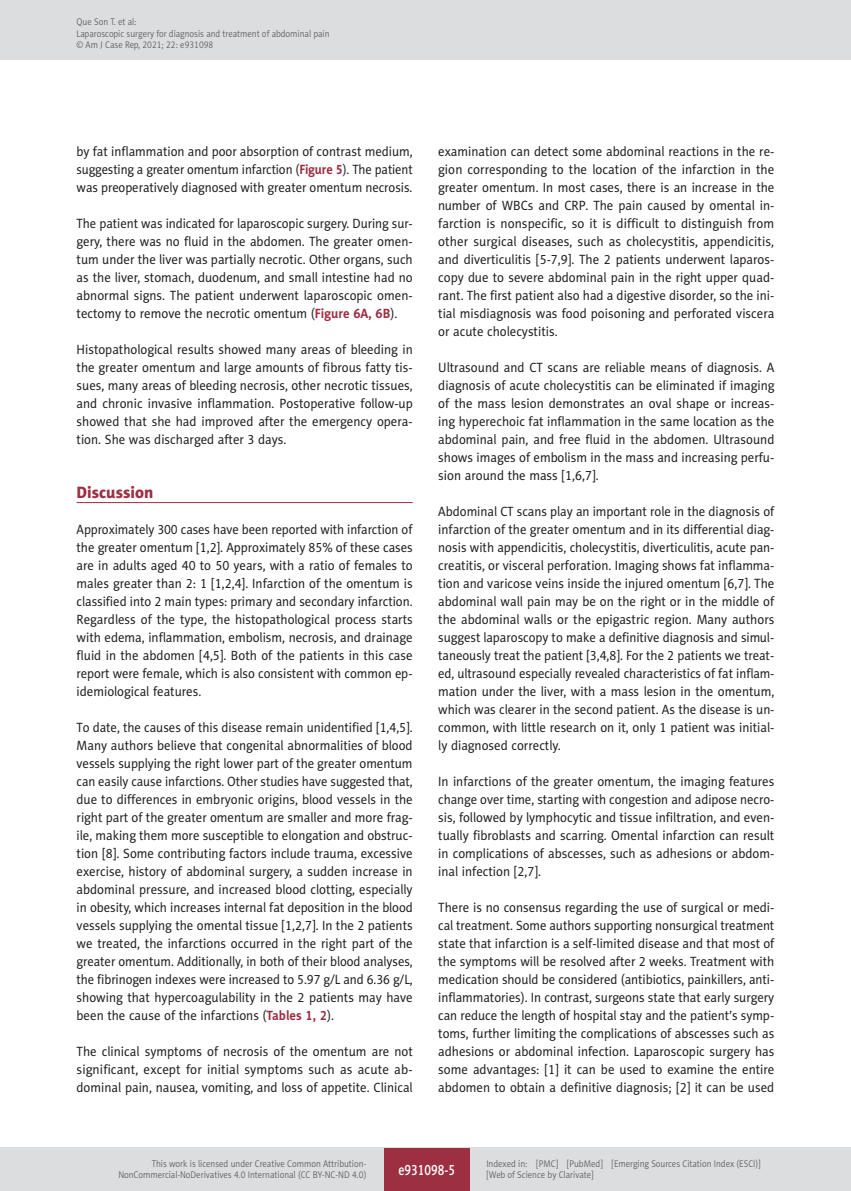
<style>
.page{position:relative;width:851px;height:1191px;background:#fff}
.page>*{position:absolute;margin:0;border:0;box-sizing:border-box;transform-origin:0 0}
.AJCR_Headline_1{font:16.5px "Naomi Sans EFN Heavy";color:#9d2f42}
.t1{font:15px "Naomi Sans EFN Medium";color:#fff;scale:.8 1}
.AJCR_Body{font:13.5px/18px "Naomi Sans EFN";color:#231f20;text-align:justify;scale:.95 1}
.AJCR_Body-2{font:13.5px/18px "Naomi Sans EFN";color:#231f20;text-align:justify;scale:.94 1}
.t2{font:9.75px/11.2px "Naomi Sans EFN Light";color:#57585a;scale:.9 1}
.s1{font-weight:700;color:#9d2f42}
</style>
<div class="page">
<hr style="left:77px;top:502px;width:335px;height:1px;background:#9d2f42">
<div style="left:0;top:0;width:850px;height:60px;background:#dcdddf"></div>
<div style="left:0;top:1148px;width:850px;height:43px;background:#dcdddf"></div>
<div style="left:384px;top:1147px;width:85px;height:43px;background:#9d2f42"></div>
<p class="t2" style="left:77px;top:16px;width:282px">Que Son T. et al:<br>Laparoscopic surgery for diagnosis and treatment of abdominal pain © Am J Case Rep, 2021; 22: e931098</p>
<p class="AJCR_Body" style="left:77px;top:142px;width:355px">by fat inflammation and poor absorption of contrast medium, suggesting a greater omentum infarction (<span class="s1">Figure 5</span>). The patient was preoperatively diagnosed with greater omentum necrosis.</p>
<p class="AJCR_Body-2" style="left:77px;top:214px;width:359px">The patient was indicated for laparoscopic surgery. During sur&shy;gery, there was no fluid in the abdomen. The greater omen&shy;tum under the liver was partially necrotic. Other organs, such as the liver, stomach, duodenum, and small intestine had no abnormal signs. The patient underwent laparoscopic omen&shy;tectomy to remove the necrotic omentum (<span class="s1">Figure 6A, 6B</span>).</p>
<p class="AJCR_Body" style="left:77px;top:340px;width:355px">Histopathological results showed many areas of bleeding in the greater omentum and large amounts of fibrous fatty tis&shy;sues, many areas of bleeding necrosis, other necrotic tissues, and chronic invasive inflammation. Postoperative follow-up showed that she had improved after the emergency opera&shy;tion. She was discharged after 3 days.</p>
<p class="AJCR_Headline_1" style="left:77px;top:482px;width:78px">Discussion</p>
<p class="AJCR_Body-2" style="left:77px;top:520px;width:359px">Approximately 300 cases have been reported with infarction of the greater omentum [1,2]. Approximately 85% of these cases are in adults aged 40 to 50 years, with a ratio of females to males greater than 2: 1 [1,2,4]. Infarction of the omentum is classified into 2 main types: primary and secondary infarction.<br>Regardless of the type, the histopathological process starts with edema, inflammation, embolism, necrosis, and drainage fluid in the abdomen [4,5]. Both of the patients in this case report were female, which is also consistent with common ep&shy;idemiological features.</p>
<p class="AJCR_Body-2" style="left:77px;top:718px;width:359px">To date, the causes of this disease remain unidentified [1,4,5].<br>Many authors believe that congenital abnormalities of blood vessels supplying the right lower part of the greater omentum can easily cause infarctions. Other studies have suggested that, due to differences in embryonic origins, blood vessels in the right part of the greater omentum are smaller and more frag&shy;ile, making them more susceptible to elongation and obstruc&shy;tion [8]. Some contributing factors include trauma, excessive exercise, history of abdominal surgery, a sudden increase in abdominal pressure, and increased blood clotting, especially in obesity, which increases internal fat deposition in the blood vessels supplying the omental tissue [1,2,7]. In the 2 patients we treated, the infarctions occurred in the right part of the greater omentum. Additionally, in both of their blood analyses, the fibrinogen indexes were increased to 5.97 g/L and 6.36 g/L, showing that hypercoagulability in the 2 patients may have been the cause of the infarctions (<span class="s1">Tables 1, 2</span>).</p>
<p class="AJCR_Body" style="left:77px;top:1042px;width:355px">The clinical symptoms of necrosis of the omentum are not significant, except for initial symptoms such as acute ab&shy;dominal pain, nausea, vomiting, and loss of appetite. Clinical</p>
<p class="AJCR_Body" style="left:438px;top:142px;width:355px">examination can detect some abdominal reactions in the re&shy;gion corresponding to the location of the infarction in the greater omentum. In most cases, there is an increase in the number of WBCs and CRP. The pain caused by omental in&shy;farction is nonspecific, so it is difficult to distinguish from other surgical diseases, such as cholecystitis, appendicitis, and diverticulitis [5-7,9]. The 2 patients underwent laparos&shy;copy due to severe abdominal pain in the right upper quad&shy;rant. The first patient also had a digestive disorder, so the ini&shy;tial misdiagnosis was food poisoning and perforated viscera or acute cholecystitis.</p>
<p class="AJCR_Body" style="left:438px;top:358px;width:355px">Ultrasound and CT scans are reliable means of diagnosis. A diagnosis of acute cholecystitis can be eliminated if imaging of the mass lesion demonstrates an oval shape or increas&shy;ing hyperechoic fat inflammation in the same location as the abdominal pain, and free fluid in the abdomen. Ultrasound shows images of embolism in the mass and increasing perfu&shy;sion around the mass [1,6,7].</p>
<p class="AJCR_Body" style="left:438px;top:502px;width:355px">Abdominal CT scans play an important role in the diagnosis of infarction of the greater omentum and in its differential diag&shy;nosis with appendicitis, cholecystitis, diverticulitis, acute pan&shy;creatitis, or visceral perforation. Imaging shows fat inflamma&shy;tion and varicose veins inside the injured omentum [6,7]. The abdominal wall pain may be on the right or in the middle of the abdominal walls or the epigastric region. Many authors suggest laparoscopy to make a definitive diagnosis and simul&shy;taneously treat the patient [3,4,8]. For the 2 patients we treat&shy;ed, ultrasound especially revealed characteristics of fat inflam&shy;mation under the liver, with a mass lesion in the omentum, which was clearer in the second patient. As the disease is un&shy;common, with little research on it, only 1 patient was initial&shy;ly diagnosed correctly.</p>
<p class="AJCR_Body" style="left:438px;top:772px;width:355px">In infarctions of the greater omentum, the imaging features change over time, starting with congestion and adipose necro&shy;sis, followed by lymphocytic and tissue infiltration, and even&shy;tually fibroblasts and scarring. Omental infarction can result in complications of abscesses, such as adhesions or abdom&shy;inal infection [2,7].</p>
<p class="AJCR_Body" style="left:438px;top:898px;width:355px">There is no consensus regarding the use of surgical or medi&shy;cal treatment. Some authors supporting nonsurgical treatment state that infarction is a self-limited disease and that most of the symptoms will be resolved after 2 weeks. Treatment with medication should be considered (antibiotics, painkillers, anti&shy;inflammatories). In contrast, surgeons state that early surgery can reduce the length of hospital stay and the patient’s symp&shy;toms, further limiting the complications of abscesses such as adhesions or abdominal infection. Laparoscopic surgery has some advantages: [1] it can be used to examine the entire abdomen to obtain a definitive diagnosis; [2] it can be used</p>
<p class="t2" style="left:118px;top:1158px;width:277px;text-align:right">This work is licensed under Creative Common Attribution-<br>NonCommercial-NoDerivatives 4.0 International (CC BY-NC-ND 4.0)</p>
<p class="t1" style="left:398px;top:1160px;width:72px">e931098-5</p>
<p class="t2" style="left:486px;top:1158px;width:306px">Indexed in: [PMC] [PubMed] [Emerging Sources Citation Index (ESCI)] [Web of Science by Clarivate]</p>
</div>
